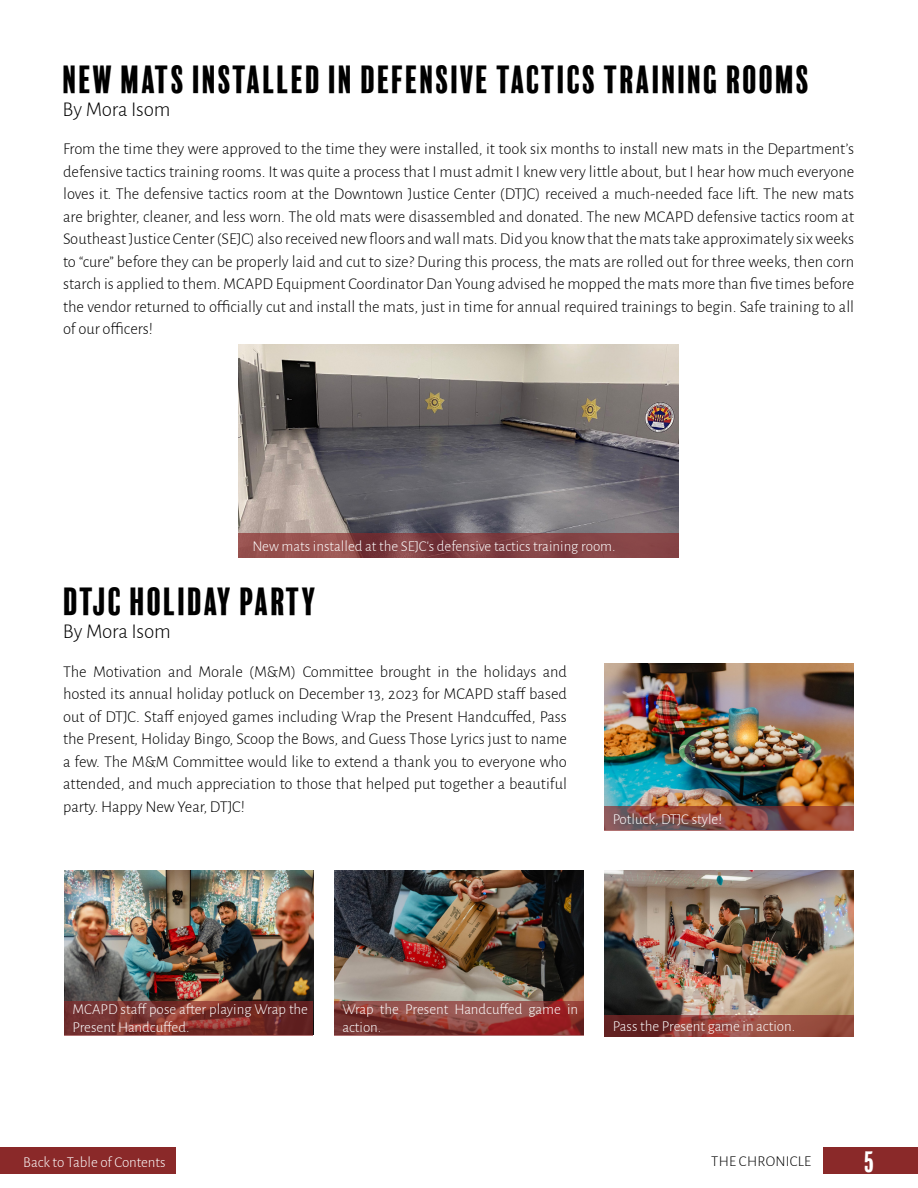
<style>
.page{position:relative;width:918px;height:1188px;background:#fff}
.page>*{position:absolute;margin:0;border:0;box-sizing:border-box;transform-origin:0 0}
.t1{font:36px "Balboa Plus Fill";color:#000}
.t2{font:27px "Balboa Plus Fill";color:#fff}
.t3{font:300 21px "Alegreya Sans";letter-spacing:-.015em;color:#000}
.t4{font:300 16.5px/22.5px "Alegreya Sans";color:#000;text-align:justify}
.t5{font:300 15px/18px "Alegreya Sans";color:#fff}
.t6{font:300 15px "Alegreya Sans";letter-spacing:.02em;color:#000}
</style>
<div class="page">
<img style="left:238px;top:345px;width:440px;height:188px">
<svg style="left:238px;top:533px;width:440px;height:25px;background:#874546"></svg>
<img style="left:64px;top:870px;width:249px;height:131px">
<svg style="left:64px;top:1001px;width:249px;height:35px;background:#7a322e"></svg>
<img style="left:604px;top:870px;width:249px;height:146px">
<svg style="left:604px;top:1016px;width:249px;height:21px;background:#893f37"></svg>
<img style="left:604px;top:664px;width:249px;height:142px">
<svg style="left:604px;top:806px;width:249px;height:24px;background:#8d4a40"></svg>
<img style="left:334px;top:870px;width:249px;height:131px">
<svg style="left:334px;top:1001px;width:249px;height:35px;background:#8b3d3a"></svg>
<div style="left:824px;top:1148px;width:94px;height:26px;background:#8a2929"></div>
<div style="left:0;top:1148px;width:176px;height:26px;background:#8a2929"></div>
<h1 class="t1" style="left:62px;top:59px;width:750px">NEW MATS INSTALLED IN DEFENSIVE TACTICS TRAINING ROOMS</h1>
<p class="t3" style="left:63px;top:96px;width:109px">By Mora Isom</p>
<p class="t4" style="left:63px;top:137px;width:793px">From the time they were approved to the time they were installed, it took six months to install new mats in the Department’s defensive tactics training rooms. It was quite a process that I must admit I knew very little about, but I hear how much everyone loves it. The defensive tactics room at the Downtown Justice Center (DTJC) received a much-needed face lift. The new mats are brighter, cleaner, and less worn. The old mats were disassembled and donated. The new MCAPD defensive tactics room at Southeast Justice Center (SEJC) also received new floors and wall mats. Did you know that the mats take approximately six weeks to “cure” before they can be properly laid and cut to size? During this process, the mats are rolled out for three weeks, then corn starch is applied to them. MCAPD Equipment Coordinator Dan Young advised he mopped the mats more than five times before the vendor returned to officially cut and install the mats, just in time for annual required trainings to begin. Safe training to all of our officers!</p>
<p class="t5" style="left:252px;top:536px;width:365px">New mats installed at the SEJC's defensive tactics training room.</p>
<h1 class="t1" style="left:63px;top:581px;width:256px">DTJC HOLIDAY PARTY</h1>
<p class="t3" style="left:63px;top:617px;width:109px">By Mora Isom</p>
<p class="t4" style="left:63px;top:660px;width:505px">The Motivation and Morale (M&amp;M) Committee brought in the holidays and hosted its annual holiday potluck on December 13, 2023 for MCAPD staff based out of DTJC. Staff enjoyed games including Wrap the Present Handcuffed, Pass the Present, Holiday Bingo, Scoop the Bows, and Guess Those Lyrics just to name a few. The M&amp;M Committee would like to extend a thank you to everyone who attended, and much appreciation to those that helped put together a beautiful party. Happy New Year, DTJC!</p>
<p class="t5" style="left:613px;top:809px;width:111px">Potluck, DTJC style!</p>
<p class="t5" style="left:72px;top:999px;width:237px">MCAPD staff pose after playing Wrap the<br>Present Handcuffed.</p>
<p class="t5" style="left:342px;top:999px;width:237px">Wrap the Present Handcuffed game in action.</p>
<p class="t5" style="left:613px;top:1016px;width:184px">Pass the Present game in action.</p>
<p class="t5" style="left:23px;top:1153px;width:144px">Back to Table of Contents</p>
<p class="t6" style="left:711px;top:1151px;width:102px">THE CHRONICLE</p>
<h2 class="t2" style="left:864px;top:1146px;width:13px">5</h2>
</div>
